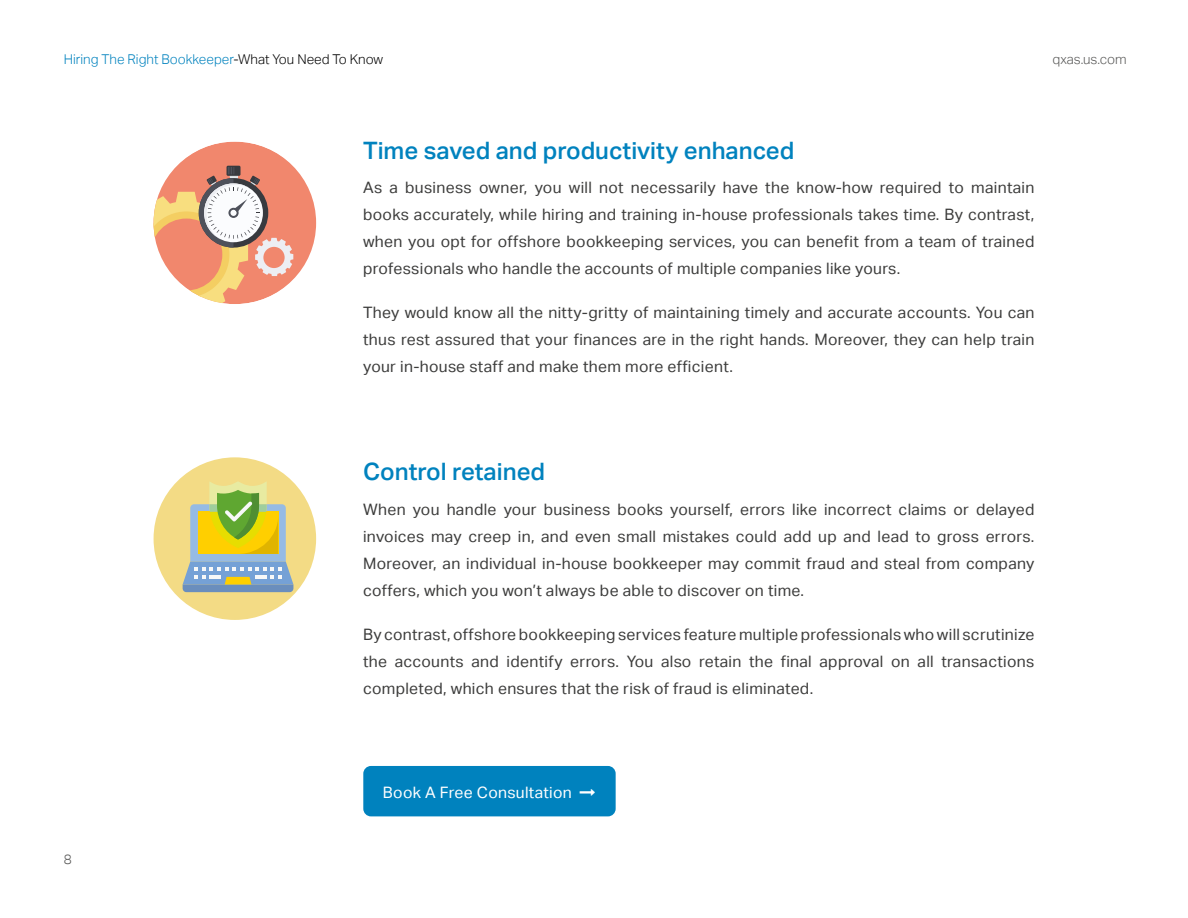
<style>
.page{position:relative;width:1188px;height:918px;background:#fff}
.page>*{position:absolute;margin:0;border:0;box-sizing:border-box;transform-origin:0 0}
.t1{font:500 24px "Aktiv Grotesk";color:#0082be}
.t2{font:15.75px/27px "Aktiv Grotesk";letter-spacing:.02em;color:#3c3c3b;text-align:justify}
.t3{font:15.75px "Aktiv Grotesk";letter-spacing:.02em;color:#fff}
.t4{font:300 13.5px "Aktiv Grotesk";color:#0082be}
.t5{font:300 13.5px "Aktiv Grotesk";color:#575756}
.s1{color:#000}
</style>
<div class="page">
<svg style="left:154px;top:142px;width:162px;height:162px"></svg>
<div style="left:154px;top:457px;width:162px;height:163px;background:#f3db85;border-radius:50%"></div>
<svg style="left:183px;top:481px;width:110px;height:111px"></svg>
<div style="left:363px;top:766px;width:253px;height:50px;background:#0082be;border-radius:8px"></div>
<p class="t4" style="left:64px;top:51px;width:321px">Hiring The Right Bookkeeper<span class="s1">-What You Need To Know</span></p>
<p class="t5" style="left:1052px;top:51px;width:76px">qxas.us.com</p>
<h1 class="t1" style="left:363px;top:136px;width:433px">Time saved and productivity enhanced</h1>
<p class="t2" style="left:363px;top:174px;width:673px">As a business owner, you will not necessarily have the know-how required to maintain books accurately, while hiring and training in-house professionals takes time. By contrast, when you opt for offshore bookkeeping services, you can benefit from a team of trained professionals who handle the accounts of multiple companies like yours.</p>
<p class="t2" style="left:363px;top:299px;width:673px">They would know all the nitty-gritty of maintaining timely and accurate accounts. You can thus rest assured that your finances are in the right hands. Moreover, they can help train your in-house staff and make them more efficient.</p>
<h1 class="t1" style="left:363px;top:458px;width:184px">Control retained</h1>
<p class="t2" style="left:363px;top:496px;width:673px">When you handle your business books yourself, errors like incorrect claims or delayed invoices may creep in, and even small mistakes could add up and lead to gross errors.<br>Moreover, an individual in-house bookkeeper may commit fraud and steal from company coffers, which you won’t always be able to discover on time.</p>
<p class="t2" style="left:363px;top:621px;width:673px">By contrast, offshore bookkeeping services feature multiple professionals who will scrutinize the accounts and identify errors. You also retain the final approval on all transactions completed, which ensures that the risk of fraud is eliminated.</p>
<p class="t5" style="left:64px;top:851px;width:9px">8</p>
<p class="t3" style="left:383px;top:783px;width:190px">Book A Free Consultation</p>
</div>
